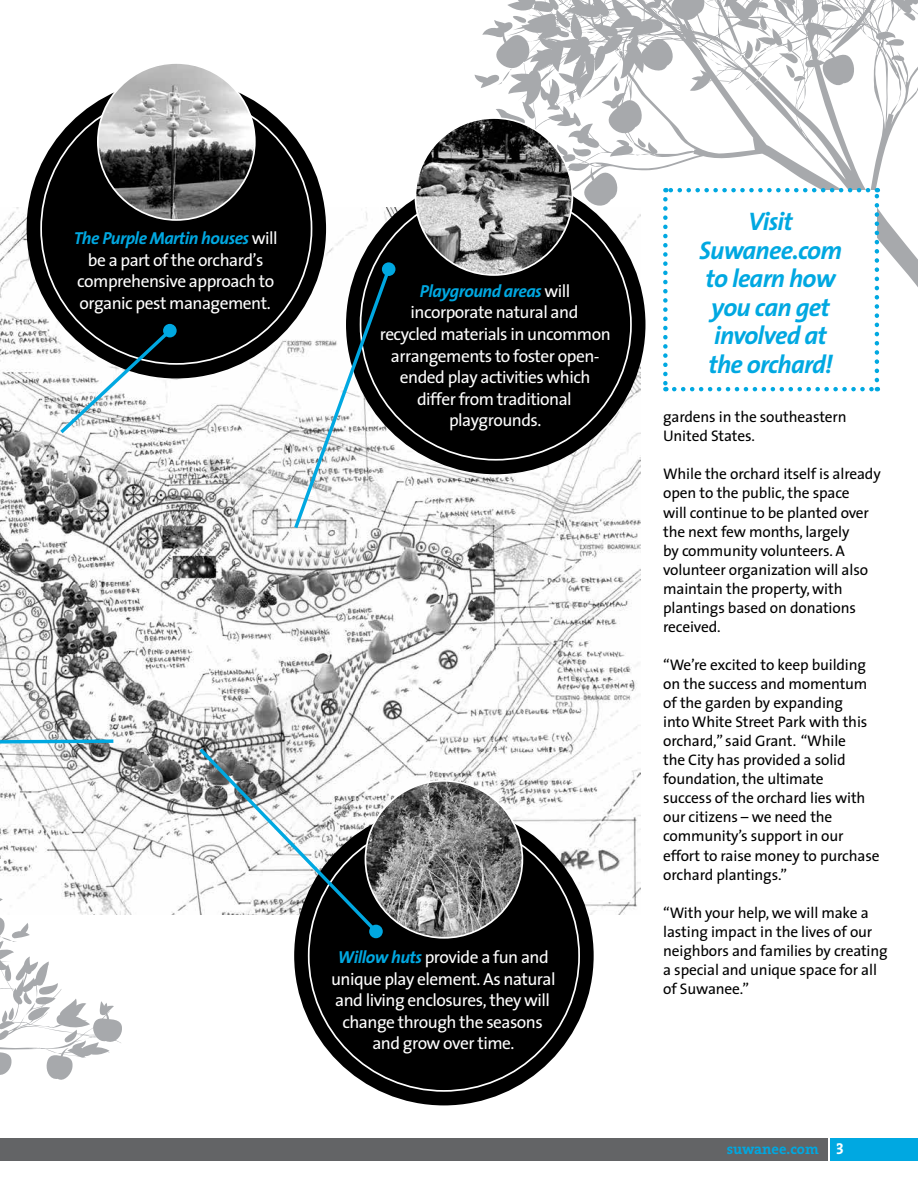
<style>
.page{position:relative;width:918px;height:1188px;background:#fff}
.page>*{position:absolute;margin:0;border:0;box-sizing:border-box;transform-origin:0 0}
.t1{font:italic 700 25.5px/28.5px "The Sans";letter-spacing:-.03em;color:#00a8e1;text-align:center}
.t2{font:17.4px/21.6px "The Sans";letter-spacing:-.03em;color:#fff;text-align:center}
.t3{font:15.45px/19px "The Sans";letter-spacing:-.01em;color:#000}
.t4{font:700 14.7px "The Serif";color:#00a8e1}
.s1{font-weight:700;font-style:italic;color:#00a8e1}
.s2{font-family:"The Serif Bold Caps";font-weight:400;font-size:15.75px;color:#fff}
</style>
<div class="page">
<svg style="left:474px;top:0;width:444px;height:256px"></svg>
<div style="left:0;top:1138px;width:827px;height:23px;background:#636466"></div>
<div style="left:831px;top:1138px;width:87px;height:23px;background:#00a8e1"></div>
<img style="left:0;top:207px;width:641px;height:707px">
<div style="left:346px;top:175px;width:299px;height:299px;background:#000;border-radius:50%"></div>
<img style="left:415px;top:118px;width:157px;height:157px;border-radius:78px">
<div style="left:294px;top:806px;width:300px;height:299px;background:#000;border-radius:50%"></div>
<img style="left:365px;top:781px;width:157px;height:157px;border-radius:78px">
<div style="left:27px;top:79px;width:299px;height:299px;background:#000;border-radius:50%"></div>
<svg style="left:57px;top:326px;width:118px;height:111px"></svg>
<div style="left:163px;top:324px;width:14px;height:13px;background:#00a8e1;border-radius:50%"></div>
<img style="left:98px;top:63px;width:157px;height:157px;border-radius:78px">
<svg style="left:291px;top:265px;width:102px;height:267px"></svg>
<div style="left:382px;top:262px;width:13px;height:14px;background:#00a8e1;border-radius:50%"></div>
<svg style="left:196px;top:745px;width:185px;height:191px"></svg>
<div style="left:369px;top:925px;width:14px;height:13px;background:#00a8e1;border-radius:50%"></div>
<svg style="left:0;top:738px;width:123px;height:342px"></svg>
<div style="left:665px;top:190px;width:212px;height:199px;background:#fff"></div>
<svg style="left:663px;top:199px;width:5px;height:192px"></svg>
<svg style="left:674px;top:387px;width:204px;height:4px"></svg>
<svg style="left:875px;top:188px;width:4px;height:192px"></svg>
<svg style="left:665px;top:188px;width:203px;height:4px"></svg>
<p class="t2" style="left:74px;top:227px;width:206px"><span class="s1">The Purple Martin houses</span> will be a part of the orchard’s comprehensive approach to organic pest management.</p>
<p class="t2" style="left:380px;top:280px;width:233px"><span class="s1">Playground areas</span> will incorporate natural and<br>recycled materials in uncommon arrangements to foster open&shy;ended play activities which differ from traditional playgrounds.</p>
<p class="t2" style="left:331px;top:946px;width:226px"><span class="s1">Willow huts</span> provide a fun and unique play element. As natural and living enclosures, they will change through the seasons and grow over time.</p>
<h1 class="t1" style="left:699px;top:207px;width:144px">Visit<br>Suwanee.com to learn how you can get involved at the orchard!</h1>
<p class="t3" style="left:663px;top:407px;width:185px">gardens in the southeastern<br>United States.</p>
<p class="t3" style="left:663px;top:464px;width:219px">While the orchard itself is already open to the public, the space<br>will continue to be planted over the next few months, largely<br>by community volunteers. A volunteer organization will also maintain the property, with plantings based on donations received.</p>
<p class="t3" style="left:663px;top:655px;width:218px">“We’re excited to keep building on the success and momentum of the garden by expanding<br>into White Street Park with this orchard,” said Grant. “While<br>the City has provided a solid foundation, the ultimate<br>success of the orchard lies with our citizens – we need the community’s support in our effort to raise money to purchase orchard plantings.”</p>
<p class="t3" style="left:663px;top:903px;width:226px">“With your help, we will make a lasting impact in the lives of our neighbors and families by creating a special and unique space for all of Suwanee.”</p>
<p class="t4" style="left:727px;top:1137px;width:119px">suwanee.com <span class="s2">3</span></p>
</div>
